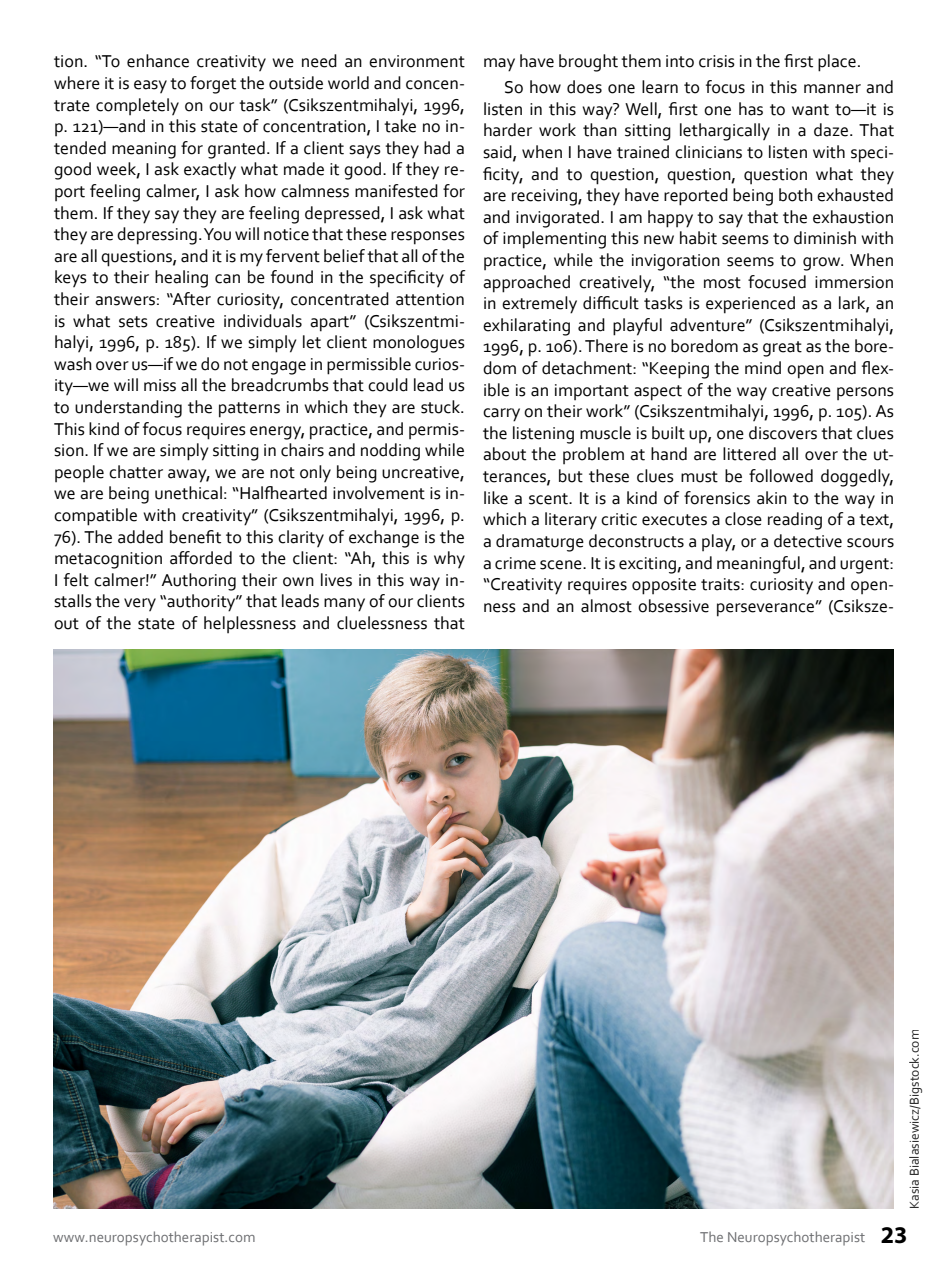
<style>
.page{position:relative;width:948px;height:1263px;background:#fff}
.page>*{position:absolute;margin:0;border:0;box-sizing:border-box;transform-origin:0 0}
.Feature_Body{font:18px/21.6px "Corbel";color:#000;text-align:justify}
.t1{font:15px "Corbel";color:#6d6e71}
.t2{font:13.5px "Corbel";color:#000}
.s1{font-family:"Myriad Pro";font-weight:700;font-size:24px;color:#000}
</style>
<div class="page">
<img style="left:53px;top:649px;width:840px;height:560px">
<p class="Feature_Body" style="left:54px;top:50px;width:412px">tion. “To enhance creativity we need an environment where it is easy to forget the outside world and concen&shy;trate completely on our task” (Csikszentmihalyi, 1996, p. 121)—and in this state of concentration, I take no in&shy;tended meaning for granted. If a client says they had a good week, I ask exactly what made it good. If they re&shy;port feeling calmer, I ask how calmness manifested for them. If they say they are feeling depressed, I ask what they are depressing. You will notice that these responses are all questions, and it is my fervent belief that all of the keys to their healing can be found in the specificity of their answers: “After curiosity, concentrated attention is what sets creative individuals apart” (Csikszentmi&shy;halyi, 1996, p. 185). If we simply let client monologues wash over us—if we do not engage in permissible curios&shy;ity—we will miss all the breadcrumbs that could lead us to understanding the patterns in which they are stuck.<br>This kind of focus requires energy, practice, and permis&shy;sion. If we are simply sitting in chairs and nodding while people chatter away, we are not only being uncreative, we are being unethical: “Halfhearted involvement is in&shy;compatible with creativity” (Csikszentmihalyi, 1996, p.<br>76). The added benefit to this clarity of exchange is the metacognition afforded to the client: “Ah, this is why I felt calmer!” Authoring their own lives in this way in&shy;stalls the very “authority” that leads many of our clients out of the state of helplessness and cluelessness that</p>
<p class="Feature_Body" style="left:483px;top:50px;width:380px">may have brought them into crisis in the first place.</p>
<p class="Feature_Body" style="left:483px;top:76px;width:412px;text-indent:21px">So how does one learn to focus in this manner and listen in this way? Well, first one has to want to—it is harder work than sitting lethargically in a daze. That said, when I have trained clinicians to listen with speci&shy;ficity, and to question, question, question what they are receiving, they have reported being both exhausted and invigorated. I am happy to say that the exhaustion of implementing this new habit seems to diminish with practice, while the invigoration seems to grow. When approached creatively, “the most focused immersion in extremely difficult tasks is experienced as a lark, an exhilarating and playful adventure” (Csikszentmihalyi, 1996, p. 106). There is no boredom as great as the bore&shy;dom of detachment: “Keeping the mind open and flex&shy;ible is an important aspect of the way creative persons carry on their work” (Csikszentmihalyi, 1996, p. 105). As the listening muscle is built up, one discovers that clues about the problem at hand are littered all over the ut&shy;terances, but these clues must be followed doggedly, like a scent. It is a kind of forensics akin to the way in which a literary critic executes a close reading of a text, a dramaturge deconstructs a play, or a detective scours a crime scene. It is exciting, and meaningful, and urgent: “Creativity requires opposite traits: curiosity and open&shy;ness and an almost obsessive perseverance” (Csiksze-</p>
<p class="t2" style="left:905px;top:1209px;width:181px;rotate:-90deg">Kasia Bialasiewicz/Bigstock.com</p>
<p class="t1" style="left:53px;top:1228px;width:204px">www.neuropsychotherapist.com</p>
<p class="t1" style="left:700px;top:1228px;width:209px">The Neuropsychotherapist <span class="s1">23</span></p>
</div>
